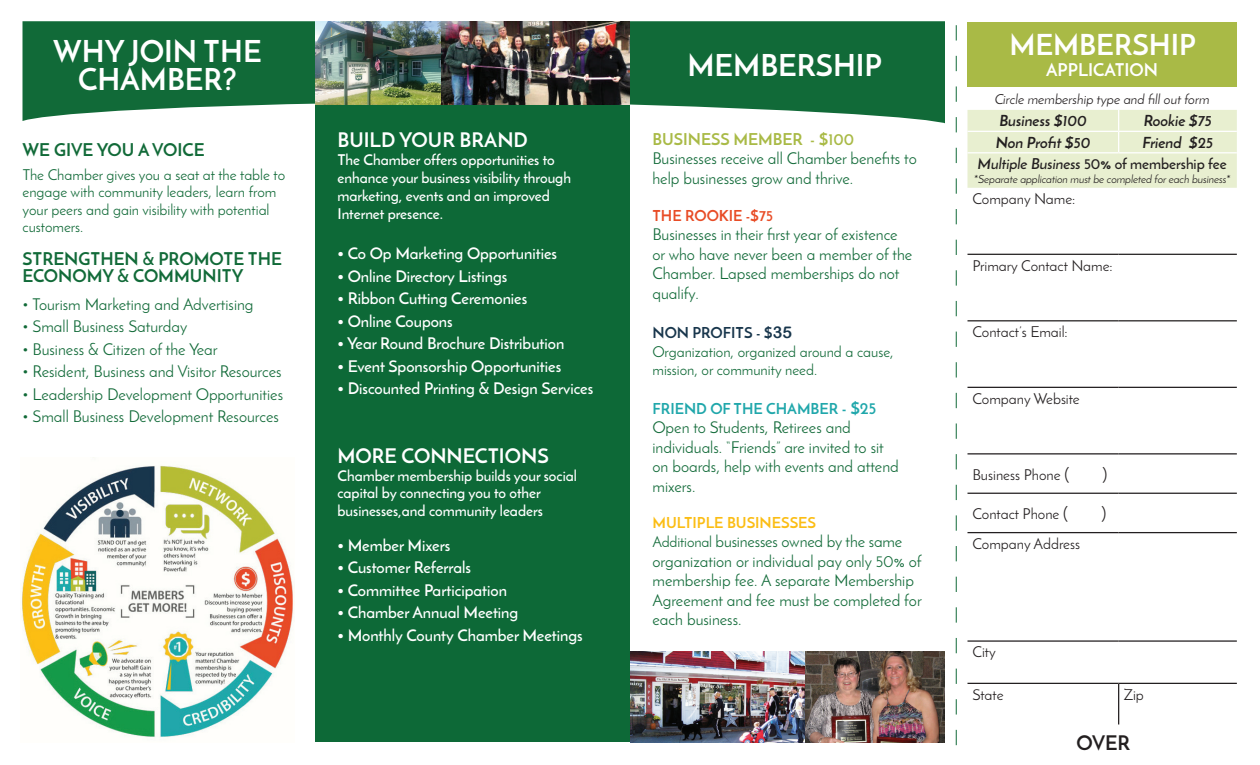
<style>
.page{position:relative;width:1260px;height:765px;background:#fff}
.page>*{position:absolute;margin:0;border:0;box-sizing:border-box;transform-origin:0 0}
.t1{font:700 30px/28.8px "Josefin Sans";color:#fff;text-align:center}
.t2{font:700 28.75px "Josefin Sans";color:#fff}
.t3{font:700 20px "Josefin Sans";color:#fff}
.t4{font:700 20px "Josefin Sans";color:#231f20}
.t5{font:700 17.5px/17.5px "Josefin Sans";color:#116a38}
.t6{font:700 17.5px "Josefin Sans";color:#fff}
.t7{font:17.5px "Josefin Sans";color:#231f20}
.t8{font:16.25px/19.5px "Josefin Sans";color:#116a38}
.t9{font:600 16.25px "Josefin Sans";color:#fff}
.t10{font:700 16.25px "Josefin Sans";color:#a9ba46}
.t11{font:italic 700 15.12px "Josefin Sans";color:#231f20}
.t12{font:600 15px/18px "Josefin Sans";color:#fff}
.t13{font:15px/17.5px "Josefin Sans";color:#116a38}
.t14{font:15px "Josefin Sans";color:#231f20}
.t15{font:600 15px "Josefin Sans";color:#231f20}
.t16{font:700 15px "Josefin Sans";color:#20a7ab}
.t17{font:700 15px "Josefin Sans";color:#fbbd14}
.t18{font:700 15px "Josefin Sans";color:#e84c26}
.t19{font:italic 13.75px "Josefin Sans";color:#231f20}
.t20{font:italic 11.25px "Josefin Sans";letter-spacing:-.01em;color:#231f20}
.s1{font-style:italic;font-size:15.12px}
.s2{font-weight:700;color:#18364c}
.s3{font-family:"Arial Rounded MT Bold";font-size:16.25px;color:#18364c}
.s4{font-size:16.25px}
.s5{font-size:15px}
.s6{font-size:17.5px}
</style>
<div class="page">
<svg style="left:22px;top:21px;width:923px;height:102px;fill:#116a38"></svg>
<div style="left:315px;top:22px;width:315px;height:720px;background:#0d6937"></div>
<img style="left:630px;top:651px;width:315px;height:91px">
<img style="left:441px;top:21px;width:189px;height:83px">
<div style="left:968px;top:22px;width:269px;height:65px;background:#a9ba46"></div>
<hr style="left:968px;top:254px;width:151px;height:1px;background:#231f20">
<hr style="left:1119px;top:254px;width:118px;height:1px;background:#231f20">
<hr style="left:968px;top:320px;width:151px;height:1px;background:#231f20">
<hr style="left:1119px;top:320px;width:118px;height:1px;background:#231f20">
<hr style="left:968px;top:387px;width:151px;height:1px;background:#231f20">
<hr style="left:1119px;top:387px;width:118px;height:1px;background:#231f20">
<hr style="left:968px;top:453px;width:151px;height:2px;background:#231f20">
<hr style="left:1119px;top:453px;width:118px;height:2px;background:#231f20">
<hr style="left:968px;top:493px;width:151px;height:1px;background:#231f20">
<hr style="left:1119px;top:493px;width:118px;height:1px;background:#231f20">
<hr style="left:968px;top:532px;width:151px;height:1px;background:#231f20">
<hr style="left:1119px;top:532px;width:118px;height:1px;background:#231f20">
<hr style="left:968px;top:640px;width:151px;height:2px;background:#231f20">
<hr style="left:1119px;top:640px;width:118px;height:2px;background:#231f20">
<hr style="left:968px;top:683px;width:151px;height:1px;background:#231f20">
<hr style="left:1119px;top:683px;width:118px;height:1px;background:#231f20">
<hr style="left:1118px;top:684px;width:1px;height:40px;background:#231f20">
<div style="left:968px;top:110px;width:269px;height:78px;background:#e8efd0"></div>
<hr style="left:968px;top:152px;width:151px;height:1px;background:#fff">
<hr style="left:1119px;top:152px;width:118px;height:1px;background:#fff">
<svg style="left:956px;top:25px;width:1px;height:720px"></svg>
<img style="left:21px;top:457px;width:274px;height:281px">
<img style="left:315px;top:21px;width:126px;height:83px">
<h1 class="t1" style="left:53px;top:37px;width:210px">WHY JOIN THE<br>CHAMBER?</h1>
<h2 class="t2" style="left:1009px;top:27px;width:188px">MEMBERSHIP</h2>
<h1 class="t1" style="left:688px;top:51px;width:196px">MEMBERSHIP</h1>
<p class="t6" style="left:1046px;top:59px;width:113px">APPLICATION</p>
<p class="t19" style="left:995px;top:91px;width:217px">Circle membership type and fill out form</p>
<p class="t11" style="left:999px;top:111px;width:89px">Business $100</p>
<p class="t11" style="left:1144px;top:111px;width:70px">Rookie $75</p>
<p class="t11" style="left:996px;top:133px;width:96px">Non Profit $50</p>
<p class="t11" style="left:1143px;top:133px;width:72px">Friend $25</p>
<p class="t15" style="left:978px;top:155px;width:251px"><span class="s1">Multiple Business</span> 50% of membership fee</p>
<p class="t20" style="left:974px;top:172px;width:258px">*Separate application must be completed for each business*</p>
<p class="t14" style="left:973px;top:190px;width:104px">Company Name:</p>
<p class="t10" style="left:652px;top:129px;width:203px">BUSINESS MEMBER - $100</p>
<p class="t8" style="left:652px;top:148px;width:266px">Businesses receive all Chamber benefits to help businesses grow and thrive.</p>
<p class="t18" style="left:652px;top:206px;width:122px">THE ROOKIE -$75</p>
<p class="t8" style="left:652px;top:225px;width:261px">Businesses in their first year of existence or who have never been a member of the<br>Chamber. Lapsed memberships do not qualify.</p>
<p class="t13" style="left:652px;top:323px;width:243px;line-height:18.8px"><span class="s2">NON PROFITS - $</span><span class="s3">35<br></span>Organization, organized around a cause, mission, or community need.</p>
<p class="t16" style="left:652px;top:399px;width:225px">FRIEND OF THE CHAMBER <span class="s4">- $25</span></p>
<p class="t8" style="left:652px;top:418px;width:248px">Open to Students, Retirees and individuals. “Friends” are invited to sit on boards, help with events and attend mixers.</p>
<p class="t17" style="left:652px;top:513px;width:165px">MULTIPLE BUSINESSES</p>
<p class="t8" style="left:652px;top:532px;width:271px"><span class="s5">Additional</span> businesses owned by the same organization or individual pay only 50% of membership fee. A separate Membership Agreement and fee must be completed for each business.</p>
<p class="t3" style="left:338px;top:128px;width:192px">BUILD YOUR BRAND</p>
<p class="t12" style="left:338px;top:151px;width:235px">The Chamber offers opportunities to enhance your business visibility through marketing, events and an improved Internet presence.</p>
<p class="t9" style="left:338px;top:243px;width:221px">• Co Op Marketing Opportunities</p>
<p class="t9" style="left:338px;top:266px;width:171px">• Online Directory Listings</p>
<p class="t9" style="left:338px;top:289px;width:191px">• Ribbon Cutting Ceremonies</p>
<p class="t9" style="left:338px;top:311px;width:117px">• Online Coupons</p>
<p class="t9" style="left:338px;top:334px;width:228px">• Year Round Brochure Distribution</p>
<p class="t9" style="left:338px;top:356px;width:225px">• Event Sponsorship Opportunities</p>
<p class="t9" style="left:338px;top:379px;width:257px">• Discounted Printing &amp; Design Services</p>
<p class="t5" style="left:22px;top:141px;width:184px">WE GIVE YOU A VOICE</p>
<p class="t13" style="left:22px;top:166px;width:264px">The Chamber gives you a seat at the table to engage with community leaders, learn from your peers and gain visibility with potential customers.</p>
<p class="t5" style="left:22px;top:250px;width:261px">STRENGTHEN &amp; PROMOTE THE<br>ECONOMY &amp; COMMUNITY</p>
<p class="t8" style="left:22px;top:294px;width:233px">• Tourism Marketing and Advertising</p>
<p class="t8" style="left:22px;top:317px;width:166px">• Small Business Saturday</p>
<p class="t8" style="left:22px;top:339px;width:197px">• Business &amp; Citizen of the Year</p>
<p class="t8" style="left:22px;top:362px;width:261px">• Resident, Business and Visitor Resources</p>
<p class="t8" style="left:22px;top:384px;width:262px">• Leadership Development Opportunities</p>
<p class="t8" style="left:22px;top:407px;width:258px">• Small Business Development Resources</p>
<p class="t14" style="left:973px;top:256px;width:142px">Primary Contact Name:</p>
<p class="t14" style="left:973px;top:323px;width:97px">Contact’s Email:</p>
<p class="t14" style="left:973px;top:389px;width:109px">Company Website</p>
<p class="t3" style="left:338px;top:444px;width:213px">MORE CONNECTIONS</p>
<p class="t12" style="left:338px;top:467px;width:241px;line-height:17.5px">Chamber membership builds your social capital by connecting you to other businesses,and community leaders</p>
<p class="t9" style="left:338px;top:535px;width:114px">• Member Mixers</p>
<p class="t9" style="left:338px;top:557px;width:135px">• Customer Referrals</p>
<p class="t9" style="left:338px;top:580px;width:171px">• Committee Participation</p>
<p class="t9" style="left:338px;top:603px;width:182px">• Chamber Annual Meeting</p>
<p class="t9" style="left:338px;top:625px;width:247px">• Monthly County Chamber Meetings</p>
<p class="t14" style="left:973px;top:466px;width:98px">Business Phone <span class="s6">(</span></p>
<p class="t7" style="left:1103px;top:463px;width:6px">)</p>
<p class="t14" style="left:973px;top:505px;width:97px">Contact Phone <span class="s6">(</span></p>
<p class="t7" style="left:1101px;top:503px;width:6px">)</p>
<p class="t14" style="left:973px;top:535px;width:109px">Company Address</p>
<p class="t14" style="left:973px;top:643px;width:25px">City</p>
<p class="t14" style="left:973px;top:685px;width:33px">State</p>
<p class="t14" style="left:1124px;top:685px;width:22px">Zip</p>
<p class="t4" style="left:1076px;top:730px;width:55px">OVER</p>
</div>
